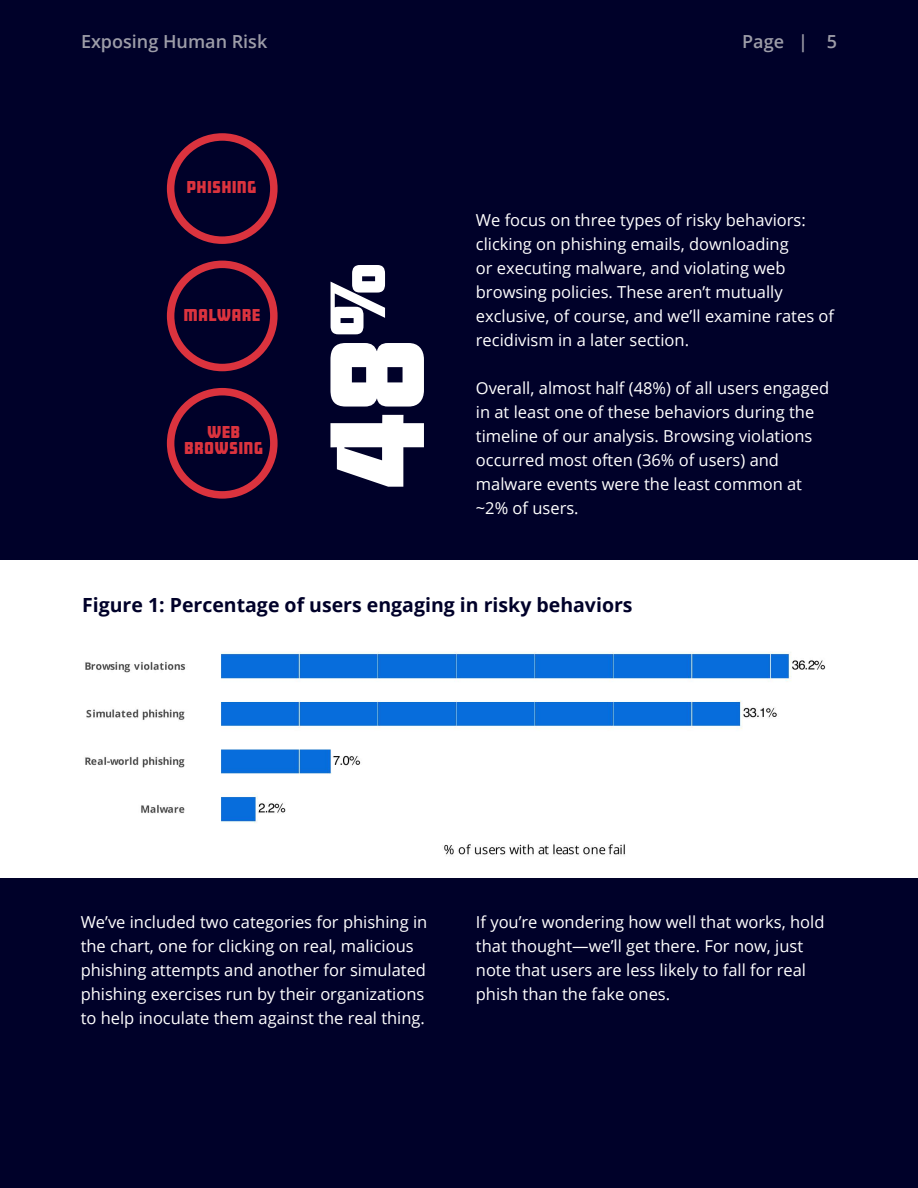
<style>
.page{position:relative;width:918px;height:1188px;background:#000129}
.page>*{position:absolute;margin:0;border:0;box-sizing:border-box;transform-origin:0 0}
.t1{font:900 117px "Amboy";color:#fff}
.t2{font:700 19.5px "Open Sans";color:#000129}
.t3{font:600 18px "Open Sans";color:#9d9da8}
.t4{font:16.5px/24px "Open Sans";color:#fff}
.t5{font:900 15px/16.5px "Amboy";letter-spacing:.06em;color:#db333e;text-align:center}
</style>
<div class="page">
<div style="left:167px;top:133px;width:111px;height:111px;border:8px solid #db333e;border-radius:50%"></div>
<div style="left:167px;top:261px;width:111px;height:110px;border:8px solid #db333e;border-radius:50%"></div>
<div style="left:167px;top:388px;width:111px;height:111px;border:8px solid #db333e;border-radius:50%"></div>
<div style="left:0;top:560px;width:918px;height:318px;background:#fff"></div>
<img style="left:85px;top:651px;width:741px;height:205px">
<p class="t3" style="left:81px;top:29px;width:188px">Exposing Human Risk</p>
<p class="t3" style="left:742px;top:29px;width:96px">Page | 5</p>
<p class="t5" style="left:187px;top:178px;width:71px">PHISHING</p>
<p class="t5" style="left:184px;top:307px;width:78px">MALWARE</p>
<p class="t5" style="left:185px;top:424px;width:80px">WEB<br>BROWSING</p>
<h1 class="t1" style="left:309px;top:489px;width:228px;rotate:-90deg">48<sup>%</sup></h1>
<p class="t4" style="left:476px;top:207px;width:360px">We focus on three types of risky behaviors: clicking on phishing emails, downloading<br>or executing malware, and violating web browsing policies. These aren’t mutually exclusive, of course, and we’ll examine rates of recidivism in a later section.</p>
<p class="t4" style="left:476px;top:375px;width:355px">Overall, almost half (48%) of all users engaged in at least one of these behaviors during the timeline of our analysis. Browsing violations occurred most often (36% of users) and malware events were the least common at ~2% of users.</p>
<p class="t2" style="left:82px;top:591px;width:552px">Figure 1: Percentage of users engaging in risky behaviors</p>
<p class="t4" style="left:81px;top:909px;width:348px">We’ve included two categories for phishing in the chart, one for clicking on real, malicious phishing attempts and another for simulated phishing exercises run by their organizations to help inoculate them against the real thing.</p>
<p class="t4" style="left:476px;top:909px;width:350px">If you’re wondering how well that works, hold that thought—we’ll get there. For now, just note that users are less likely to fall for real phish than the fake ones.</p>
</div>
